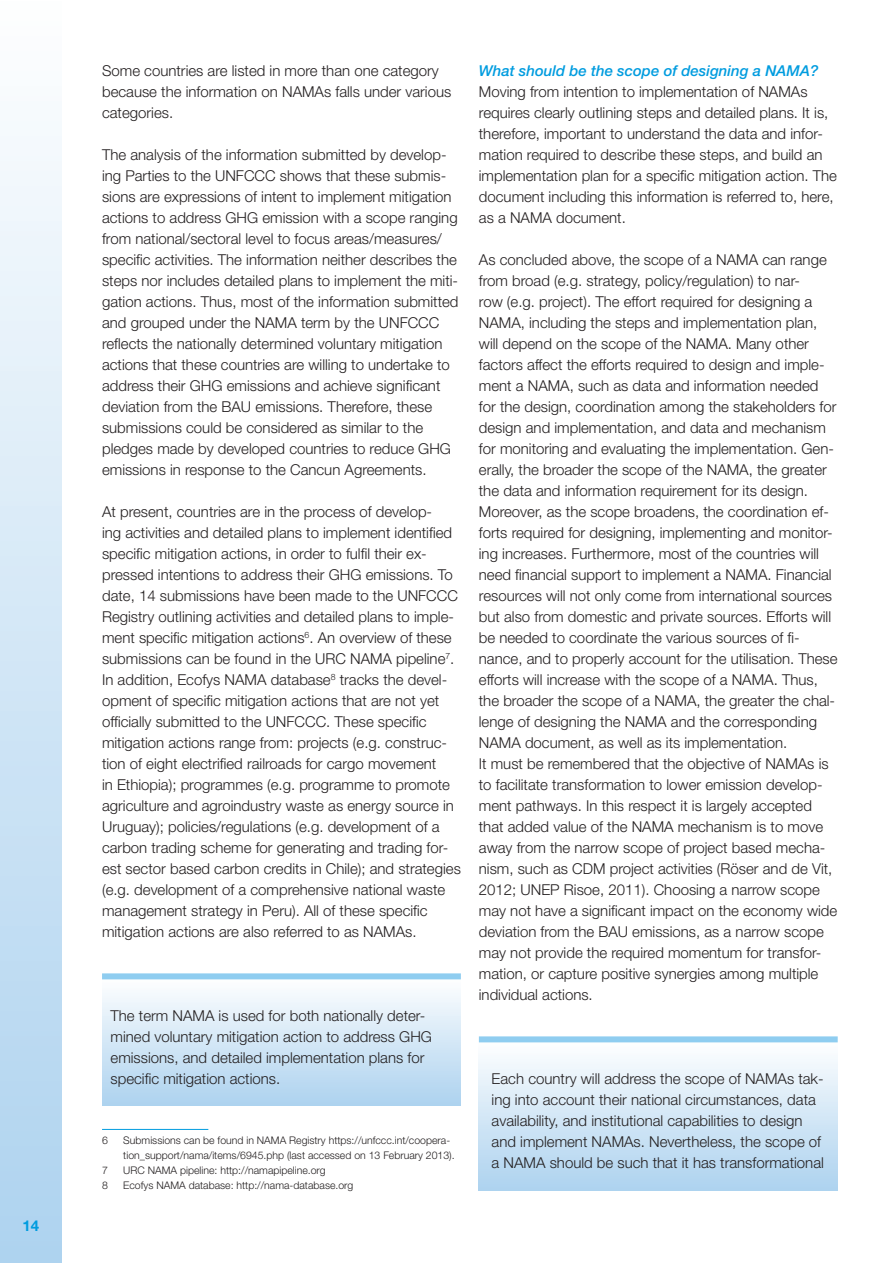
<style>
.page{position:relative;width:893px;height:1263px;background:#fff}
.page>*{position:absolute;margin:0;border:0;box-sizing:border-box;transform-origin:0 0}
.Body{font:300 15px/21px "Helvetica Neue LT Std";color:#231f20}
.Heading_3{font:italic 500 15px "Helvetica Neue LT Std";color:#009cdf}
.t1{font:700 15px "Helvetica Neue LT Std";color:#009cdf}
.Note{font:300 10.5px/15px "Helvetica Neue LT Std";color:#231f20}
</style>
<div class="page">
<div style="left:0;top:0;width:62px;height:1263px;background:linear-gradient(to bottom,#fdfefe,#add2ef)"></div>
<div style="left:479px;top:1042px;width:359px;height:149px;background:linear-gradient(to bottom,#fdfefe,#acd2ef)"></div>
<div style="left:479px;top:1036px;width:359px;height:6px;background:#8fcdf0"></div>
<div style="left:102px;top:979px;width:359px;height:126px;background:linear-gradient(to bottom,#fdfefe,#add2ef)"></div>
<div style="left:102px;top:973px;width:359px;height:6px;background:#8fcdf0"></div>
<hr style="left:102px;top:1129px;width:106px;height:1px;background:#009cdf">
<p class="t1" style="left:23px;top:1217px;width:18px">14</p>
<p class="Body" style="left:102px;top:60px;width:351px">Some countries are listed in more than one category because the information on NAMAs falls under various categories.</p>
<p class="Body" style="left:102px;top:144px;width:358px">The analysis of the information submitted by develop&shy;ing Parties to the UNFCCC shows that these submis&shy;sions are expressions of intent to implement mitigation actions to address GHG emission with a scope ranging from national/sectoral level to focus areas/measures/ specific activities. The information neither describes the steps nor includes detailed plans to implement the miti&shy;gation actions. Thus, most of the information submitted and grouped under the NAMA term by the UNFCCC reflects the nationally determined voluntary mitigation actions that these countries are willing to undertake to address their GHG emissions and achieve significant deviation from the BAU emissions. Therefore, these submissions could be considered as similar to the pledges made by developed countries to reduce GHG emissions in response to the Cancun Agreements.</p>
<p class="Body" style="left:102px;top:501px;width:360px">At present, countries are in the process of develop-<br>ing activities and detailed plans to implement identified specific mitigation actions, in order to fulfil their ex&shy;pressed intentions to address their GHG emissions. To date, 14 submissions have been made to the UNFCCC Registry outlining activities and detailed plans to imple&shy;ment specific mitigation actions<sup>6</sup>. An overview of these submissions can be found in the URC NAMA pipeline<sup>7</sup>.<br>In addition, Ecofys NAMA database<sup>8</sup> tracks the devel&shy;opment of specific mitigation actions that are not yet officially submitted to the UNFCCC. These specific mitigation actions range from: projects (e.g. construc&shy;tion of eight electrified railroads for cargo movement<br>in Ethiopia); programmes (e.g. programme to promote agriculture and agroindustry waste as energy source in Uruguay); policies/regulations (e.g. development of a carbon trading scheme for generating and trading for&shy;est sector based carbon credits in Chile); and strategies (e.g. development of a comprehensive national waste management strategy in Peru). All of these specific mitigation actions are also referred to as NAMAs.</p>
<p class="Body" style="left:111px;top:1005px;width:323px">The term NAMA is used for both nationally deter&shy;mined voluntary mitigation action to address GHG emissions, and detailed implementation plans for specific mitigation actions.</p>
<p class="Note" style="left:102px;top:1133px;width:7px">6</p>
<p class="Note" style="left:123px;top:1133px;width:333px">Submissions can be found in NAMA Registry https://unfccc.int/coopera&shy;tion_support/nama/items/6945.php (last accessed on 13 February 2013).</p>
<p class="Note" style="left:102px;top:1163px;width:7px">7</p>
<p class="Note" style="left:123px;top:1163px;width:204px">URC NAMA pipeline: http://namapipeline.org</p>
<p class="Note" style="left:102px;top:1178px;width:7px">8</p>
<p class="Note" style="left:123px;top:1178px;width:232px">Ecofys NAMA database: http://nama-database.org</p>
<p class="Heading_3" style="left:479px;top:62px;width:341px">What should be the scope of designing a NAMA?</p>
<p class="Body" style="left:479px;top:81px;width:360px">Moving from intention to implementation of NAMAs requires clearly outlining steps and detailed plans. It is, therefore, important to understand the data and infor&shy;mation required to describe these steps, and build an implementation plan for a specific mitigation action. The document including this information is referred to, here, as a NAMA document.</p>
<p class="Body" style="left:479px;top:249px;width:360px">As concluded above, the scope of a NAMA can range from broad (e.g. strategy, policy/regulation) to nar-<br>row (e.g. project). The effort required for designing a NAMA, including the steps and implementation plan, will depend on the scope of the NAMA. Many other factors affect the efforts required to design and imple&shy;ment a NAMA, such as data and information needed for the design, coordination among the stakeholders for design and implementation, and data and mechanism for monitoring and evaluating the implementation. Gen&shy;erally, the broader the scope of the NAMA, the greater the data and information requirement for its design.<br>Moreover, as the scope broadens, the coordination ef&shy;forts required for designing, implementing and monitor&shy;ing increases. Furthermore, most of the countries will need financial support to implement a NAMA. Financial resources will not only come from international sources but also from domestic and private sources. Efforts will be needed to coordinate the various sources of fi&shy;nance, and to properly account for the utilisation. These efforts will increase with the scope of a NAMA. Thus, the broader the scope of a NAMA, the greater the chal&shy;lenge of designing the NAMA and the corresponding NAMA document, as well as its implementation.</p>
<p class="Body" style="left:479px;top:753px;width:360px">It must be remembered that the objective of NAMAs is to facilitate transformation to lower emission develop&shy;ment pathways. In this respect it is largely accepted that added value of the NAMA mechanism is to move away from the narrow scope of project based mecha&shy;nism, such as CDM project activities (Röser and de Vit, 2012; UNEP Risoe, 2011). Choosing a narrow scope may not have a significant impact on the economy wide deviation from the BAU emissions, as a narrow scope may not provide the required momentum for transfor&shy;mation, or capture positive synergies among multiple individual actions.</p>
<p class="Body" style="left:492px;top:1068px;width:334px">Each country will address the scope of NAMAs tak&shy;ing into account their national circumstances, data availability, and institutional capabilities to design and implement NAMAs. Nevertheless, the scope of a NAMA should be such that it has transformational</p>
</div>
